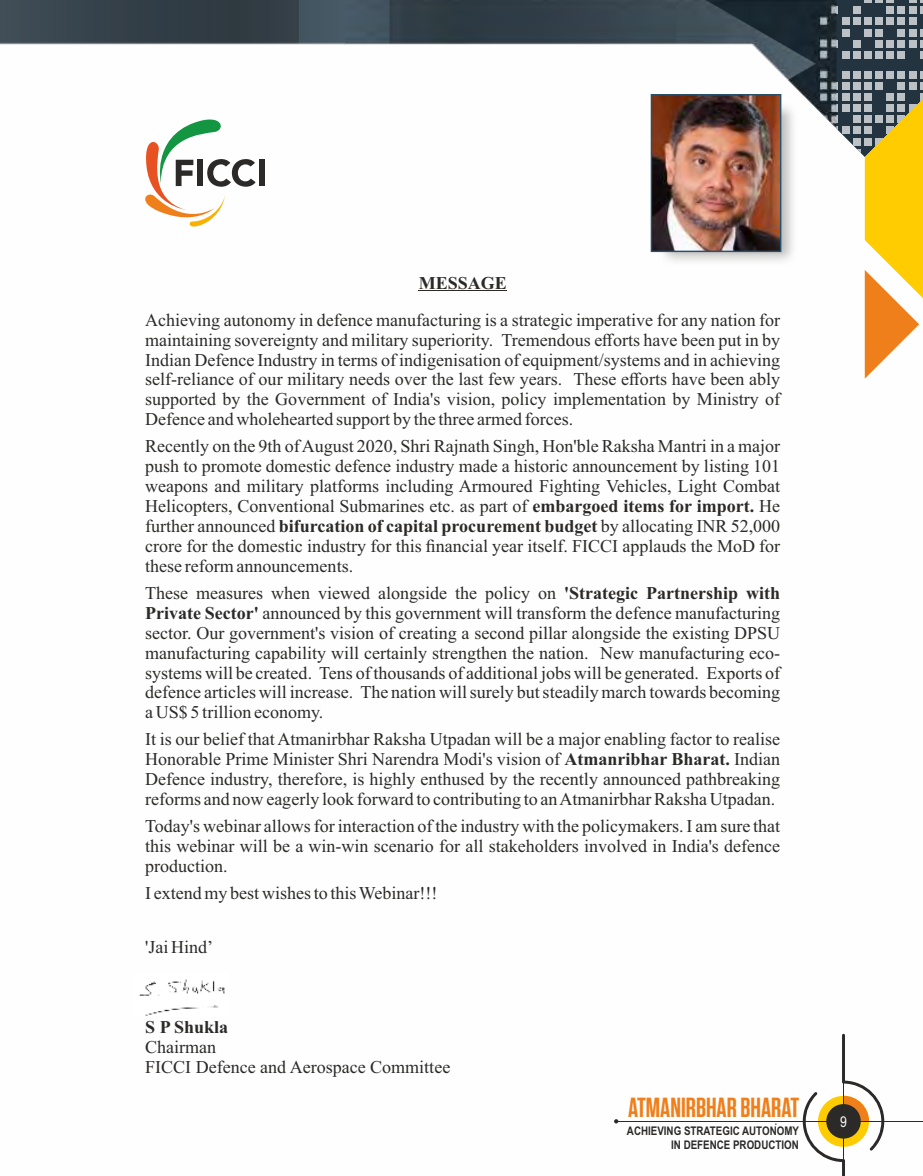
<style>
.page{position:relative;width:923px;height:1176px;background:#fff}
.page>*{position:absolute;margin:0;border:0;box-sizing:border-box;transform-origin:0 0}
.t1{font:600 27.6px "Tungsten";color:#ef7f1a}
.t2{font:18px/20px "Times New Roman";color:#2b2a29;text-align:justify}
.t3{font:700 18px "Times New Roman";color:#2b2a29}
.t4{font:15px "Arial Narrow";color:#fefefe}
.t5{font:700 11.85px/13.6px "Arial Narrow";color:#2b2a29;text-align:right}
.s1{font-weight:700}
</style>
<div class="page">
<hr style="left:616px;top:1121px;width:306px;height:1px;background:#2b2a29">
<svg style="left:614px;top:1119px;width:4px;height:4px"></svg>
<svg style="left:802px;top:1034px;width:82px;height:142px"></svg>
<div style="left:826px;top:1104px;width:34px;height:34px;background:#2b2a29;border-radius:50%"></div>
<hr style="left:418px;top:290px;width:88px;height:1px;background:#2b2a29">
<img style="left:651px;top:157px;width:143px;height:105px">
<img style="left:652px;top:157px;width:127px;height:93px">
<div style="left:650px;top:94px;width:131px;height:158px;border:1px solid #26526c"></div>
<img style="left:650px;top:0;width:272px;height:157px">
<svg style="left:919px;top:29px;width:3px;height:30px"></svg>
<div style="left:908px;top:40px;width:8px;height:8px;background:#bbc1c4"></div>
<div style="left:908px;top:29px;width:8px;height:7px;background:#bbc1c4"></div>
<div style="left:908px;top:18px;width:8px;height:7px;background:#bbc1c4"></div>
<div style="left:897px;top:51px;width:8px;height:8px;background:#bbc1c4"></div>
<div style="left:897px;top:40px;width:8px;height:8px;background:#bbc1c4"></div>
<div style="left:897px;top:29px;width:8px;height:7px;background:#bbc1c4"></div>
<div style="left:897px;top:18px;width:8px;height:7px;background:#bbc1c4"></div>
<div style="left:886px;top:51px;width:7px;height:8px;background:#bbc1c4"></div>
<div style="left:886px;top:40px;width:7px;height:8px;background:#bbc1c4"></div>
<div style="left:886px;top:18px;width:7px;height:7px;background:#bbc1c4"></div>
<div style="left:875px;top:51px;width:7px;height:8px;background:#bbc1c4"></div>
<div style="left:875px;top:40px;width:7px;height:8px;background:#bbc1c4"></div>
<div style="left:875px;top:29px;width:7px;height:7px;background:#bbc1c4"></div>
<div style="left:875px;top:18px;width:7px;height:7px;background:#bbc1c4"></div>
<div style="left:863px;top:51px;width:8px;height:8px;background:#bbc1c4"></div>
<div style="left:863px;top:29px;width:8px;height:7px;background:#bbc1c4"></div>
<div style="left:863px;top:18px;width:8px;height:7px;background:#bbc1c4"></div>
<svg style="left:863px;top:0;width:59px;height:14px"></svg>
<div style="left:852px;top:51px;width:8px;height:8px;background:#bbc1c4"></div>
<div style="left:852px;top:40px;width:8px;height:8px;background:#bbc1c4"></div>
<div style="left:852px;top:18px;width:8px;height:7px;background:#bbc1c4"></div>
<div style="left:852px;top:6px;width:8px;height:8px;background:#bbc1c4"></div>
<div style="left:841px;top:51px;width:8px;height:8px;background:#bbc1c4"></div>
<div style="left:841px;top:29px;width:8px;height:7px;background:#bbc1c4"></div>
<div style="left:841px;top:18px;width:8px;height:7px;background:#bbc1c4"></div>
<div style="left:830px;top:40px;width:8px;height:8px;background:#fefefe;opacity:.7"></div>
<div style="left:830px;top:6px;width:8px;height:8px;background:#b2babe"></div>
<div style="left:819px;top:127px;width:7px;height:7px;background:#fefefe"></div>
<div style="left:819px;top:138px;width:7px;height:7px;background:#fefefe"></div>
<div style="left:819px;top:149px;width:7px;height:8px;background:#fefefe"></div>
<div style="left:830px;top:82px;width:8px;height:8px;background:#b2babe"></div>
<div style="left:830px;top:93px;width:8px;height:8px;background:#b7bfc5"></div>
<div style="left:830px;top:104px;width:8px;height:8px;background:#b4bcc2"></div>
<div style="left:830px;top:115px;width:8px;height:8px;background:#fefefe;opacity:.7"></div>
<div style="left:830px;top:127px;width:8px;height:7px;background:#fefefe"></div>
<div style="left:830px;top:138px;width:8px;height:7px;background:#fefefe"></div>
<div style="left:830px;top:149px;width:8px;height:8px;background:#fefefe"></div>
<div style="left:841px;top:71px;width:8px;height:7px;background:#bbc1c4"></div>
<div style="left:841px;top:82px;width:8px;height:8px;background:#bbc1c4"></div>
<div style="left:841px;top:93px;width:8px;height:8px;background:#bbc1c4"></div>
<div style="left:841px;top:104px;width:8px;height:8px;background:#bbc1c4"></div>
<div style="left:841px;top:127px;width:8px;height:7px;background:#bbc1c4"></div>
<div style="left:852px;top:71px;width:8px;height:7px;background:#bbc1c4"></div>
<div style="left:852px;top:82px;width:8px;height:8px;background:#bbc1c4"></div>
<div style="left:852px;top:93px;width:8px;height:8px;background:#bbc1c4"></div>
<div style="left:852px;top:104px;width:8px;height:8px;background:#bbc1c4"></div>
<div style="left:852px;top:115px;width:8px;height:8px;background:#bbc1c4"></div>
<div style="left:852px;top:127px;width:8px;height:7px;background:#bbc1c4"></div>
<div style="left:852px;top:138px;width:8px;height:7px;background:#bbc1c4"></div>
<div style="left:852px;top:149px;width:8px;height:8px;background:#fefefe"></div>
<div style="left:863px;top:71px;width:8px;height:7px;background:#233440"></div>
<div style="left:863px;top:82px;width:8px;height:8px;background:#233440"></div>
<div style="left:863px;top:93px;width:8px;height:8px;background:#233440"></div>
<div style="left:863px;top:104px;width:8px;height:8px;background:#233440"></div>
<div style="left:863px;top:115px;width:8px;height:8px;background:#233440"></div>
<div style="left:863px;top:127px;width:8px;height:7px;background:#233440"></div>
<div style="left:863px;top:138px;width:8px;height:7px;background:#233440"></div>
<img style="left:344px;top:0;width:492px;height:129px">
<img style="left:389px;top:0;width:427px;height:129px">
<div style="left:299px;top:0;width:45px;height:44px;background:#455762"></div>
<img style="left:0;top:0;width:299px;height:44px">
<svg style="left:864px;top:71px;width:58px;height:308px"></svg>
<svg style="left:145px;top:119px;width:110px;height:108px"></svg>
<div style="left:258px;top:160px;width:6px;height:26px;background:#2b2a29"></div>
<img style="left:139px;top:979px;width:86px;height:37px">
<p class="t3" style="left:418px;top:276px;width:90px">MESSAGE</p>
<p class="t2" style="left:145px;top:311px;width:636px">Achieving autonomy in defence manufacturing is a strategic imperative for any nation for maintaining sovereignty and military superiority. Tremendous efforts have been put in by Indian Defence Industry in terms of indigenisation of equipment/systems and in achieving self-reliance of our military needs over the last few years. These efforts have been ably supported by the Government of India's vision, policy implementation by Ministry of Defence and wholehearted support by the three armed forces.</p>
<p class="t2" style="left:145px;top:438px;width:636px">Recently on the 9th of August 2020, Shri Rajnath Singh, Hon'ble Raksha Mantri in a major push to promote domestic defence industry made a historic announcement by listing 101 weapons and military platforms including Armoured Fighting Vehicles, Light Combat Helicopters, Conventional Submarines etc. as part of <span class="s1">embargoed items for import.</span> He further announced <span class="s1">bifurcation of capital procurement budget</span> by allocating INR 52,000 crore for the domestic industry for this financial year itself. FICCI applauds the MoD for these reform announcements.</p>
<p class="t2" style="left:145px;top:584px;width:636px">These measures when viewed alongside the policy on <span class="s1">'Strategic Partnership with Private Sector'</span> announced by this government will transform the defence manufacturing sector. Our government's vision of creating a second pillar alongside the existing DPSU manufacturing capability will certainly strengthen the nation. New manufacturing eco&shy;systems will be created. Tens of thousands of additional jobs will be generated. Exports of defence articles will increase. The nation will surely but steadily march towards becoming a US$ 5 trillion economy.</p>
<p class="t2" style="left:145px;top:731px;width:636px">It is our belief that Atmanirbhar Raksha Utpadan will be a major enabling factor to realise Honorable Prime Minister Shri Narendra Modi's vision of <span class="s1">Atmanribhar Bharat.</span> Indian Defence industry, therefore, is highly enthused by the recently announced pathbreaking reforms and now eagerly look forward to contributing to an Atmanirbhar Raksha Utpadan.</p>
<p class="t2" style="left:145px;top:818px;width:636px">Today's webinar allows for interaction of the industry with the policymakers. I am sure that this webinar will be a win-win scenario for all stakeholders involved in India's defence production.</p>
<p class="t2" style="left:145px;top:884px;width:294px">I extend my best wishes to this Webinar!!!</p>
<p class="t2" style="left:145px;top:938px;width:69px">'Jai Hind’</p>
<p class="t3" style="left:145px;top:1021px;width:85px">S P Shukla</p>
<p class="t2" style="left:145px;top:1039px;width:306px">Chairman<br>FICCI Defence and Aerospace Committee</p>
<h1 class="t1" style="left:628px;top:1094px;width:173px">ATMANIRBHAR BHARAT</h1>
<p class="t5" style="left:627px;top:1125px;width:173px">ACHIEVING STRATEGIC AUTONOMY<br>IN DEFENCE PRODUCTION</p>
<p class="t4" style="left:840px;top:1116px;width:8px">9</p>
</div>
